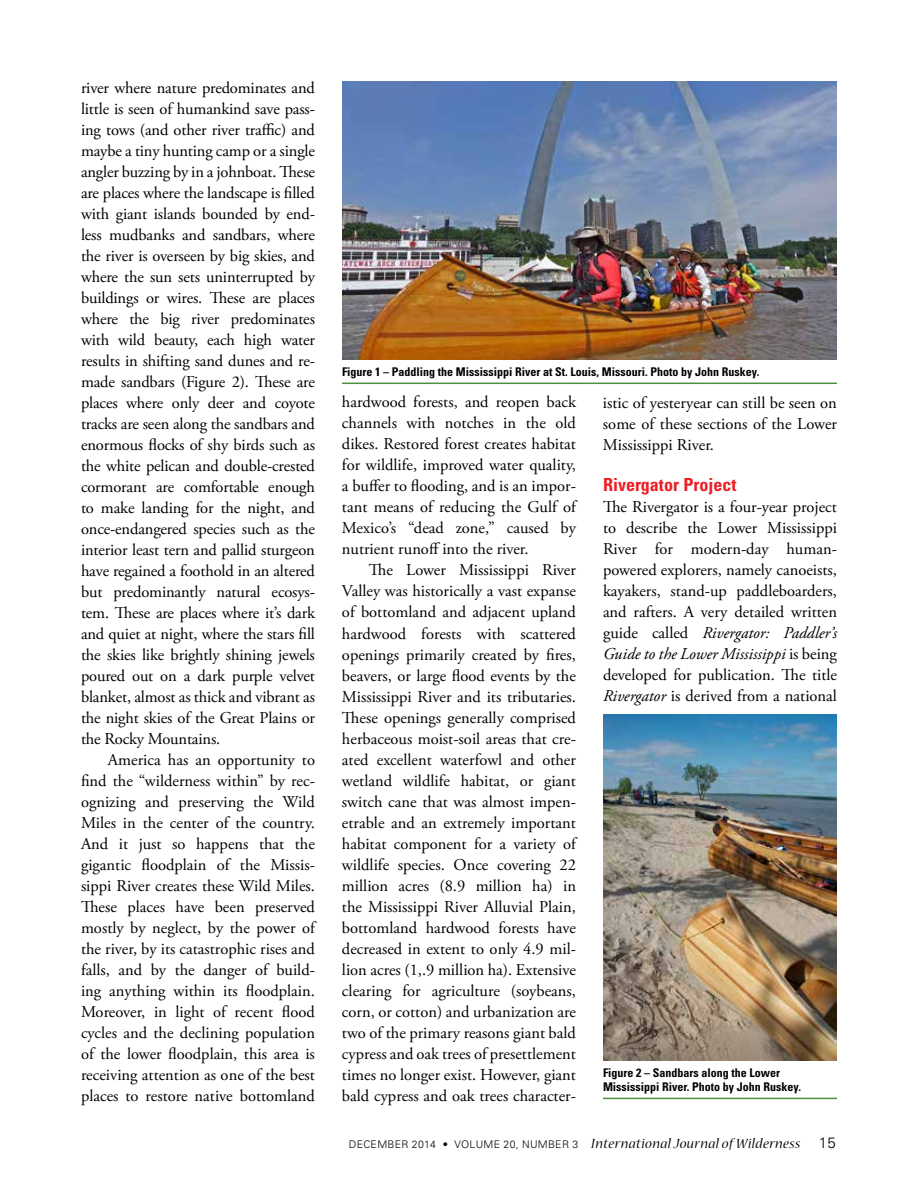
<style>
.page{position:relative;width:918px;height:1188px;background:#fff}
.page>*{position:absolute;margin:0;border:0;box-sizing:border-box;transform-origin:0 0}
.t1{font:700 condensed 18px "Univers";color:#ed1d24}
.t2{font:16.5px/21px "Adobe Garamond Pro";color:#000;text-align:justify}
.t3{font:italic 15px "Nueva Std";letter-spacing:.025em;color:#000}
.t4{font:700 condensed 12px/13.5px "Univers";color:#000}
.s1{font-style:italic}
.s2{font-family:"Univers";font-weight:300;font-style:normal;font-size:10.5px}
.s3{font-family:"Univers";font-weight:300;font-style:normal}
</style>
<div class="page">
<img style="left:343px;top:81px;width:493px;height:278px">
<hr style="left:342px;top:383px;width:495px;height:1px;background:#508e40">
<hr style="left:603px;top:1098px;width:234px;height:1px;background:#508e40">
<img style="left:603px;top:715px;width:234px;height:346px">
<p class="t2" style="left:81px;top:78px;width:236px">river where nature predominates and little is seen of humankind save pass&shy;ing tows (and other river traffic) and maybe a tiny hunting camp or a single angler buzzing by in a johnboat. These are places where the landscape is filled with giant islands bounded by end&shy;less mudbanks and sandbars, where the river is overseen by big skies, and where the sun sets uninterrupted by buildings or wires. These are places where the big river predominates with wild beauty, each high water results in shifting sand dunes and re&shy;made sandbars (Figure 2). These are places where only deer and coyote tracks are seen along the sandbars and enormous flocks of shy birds such as the white pelican and double-crested cormorant are comfortable enough to make landing for the night, and once-endangered species such as the interior least tern and pallid sturgeon have regained a foothold in an altered but predominantly natural ecosys&shy;tem. These are places where it’s dark and quiet at night, where the stars fill the skies like brightly shining jewels poured out on a dark purple velvet blanket, almost as thick and vibrant as the night skies of the Great Plains or the Rocky Mountains.</p>
<p class="t2" style="left:81px;top:750px;width:236px;text-indent:27px">America has an opportunity to find the “wilderness within” by rec&shy;ognizing and preserving the Wild Miles in the center of the country.<br>And it just so happens that the gigantic floodplain of the Missis&shy;sippi River creates these Wild Miles.<br>These places have been preserved mostly by neglect, by the power of the river, by its catastrophic rises and falls, and by the danger of build&shy;ing anything within its floodplain.<br>Moreover, in light of recent flood cycles and the declining population of the lower floodplain, this area is receiving attention as one of the best places to restore native bottomland</p>
<p class="t4" style="left:342px;top:365px;width:419px">Figure 1 – Paddling the Mississippi River at St. Louis, Missouri. Photo by John Ruskey.</p>
<p class="t2" style="left:342px;top:392px;width:236px">hardwood forests, and reopen back channels with notches in the old dikes. Restored forest creates habitat for wildlife, improved water quality, a buffer to flooding, and is an impor&shy;tant means of reducing the Gulf of Mexico’s “dead zone,” caused by nutrient runoff into the river.</p>
<p class="t2" style="left:342px;top:560px;width:236px;text-indent:27px">The Lower Mississippi River Valley was historically a vast expanse of bottomland and adjacent upland hardwood forests with scattered openings primarily created by fires, beavers, or large flood events by the Mississippi River and its tributaries.<br>These openings generally comprised herbaceous moist-soil areas that cre&shy;ated excellent waterfowl and other wetland wildlife habitat, or giant switch cane that was almost impen&shy;etrable and an extremely important habitat component for a variety of wildlife species. Once covering 22 million acres (8.9 million ha) in the Mississippi River Alluvial Plain, bottomland hardwood forests have decreased in extent to only 4.9 mil&shy;lion acres (1,.9 million ha). Extensive clearing for agriculture (soybeans, corn, or cotton) and urbanization are two of the primary reasons giant bald cypress and oak trees of presettlement times no longer exist. However, giant bald cypress and oak trees character-</p>
<p class="t2" style="left:603px;top:392px;width:236px">istic of yesteryear can still be seen on some of these sections of the Lower Mississippi River.</p>
<p class="t1" style="left:603px;top:474px;width:135px">Rivergator Project</p>
<p class="t2" style="left:603px;top:497px;width:236px">The Rivergator is a four-year project to describe the Lower Mississippi River for modern-day human&shy;powered explorers, namely canoeists, kayakers, stand-up paddleboarders, and rafters. A very detailed written guide called <span class="s1">Rivergator: Paddler’s Guide to the Lower Mississippi</span> is being developed for publication. The title <span class="s1">Rivergator</span> is derived from a national</p>
<p class="t4" style="left:603px;top:1066px;width:200px">Figure 2 – Sandbars along the Lower<br>Mississippi River. Photo by John Ruskey.</p>
<p class="t3" style="left:349px;top:1137px;width:489px"><span class="s2">DECEMBER 2014 • VOLUME 20, NUMBER 3</span> International Journal of Wilderness <span class="s3">15</span></p>
</div>
